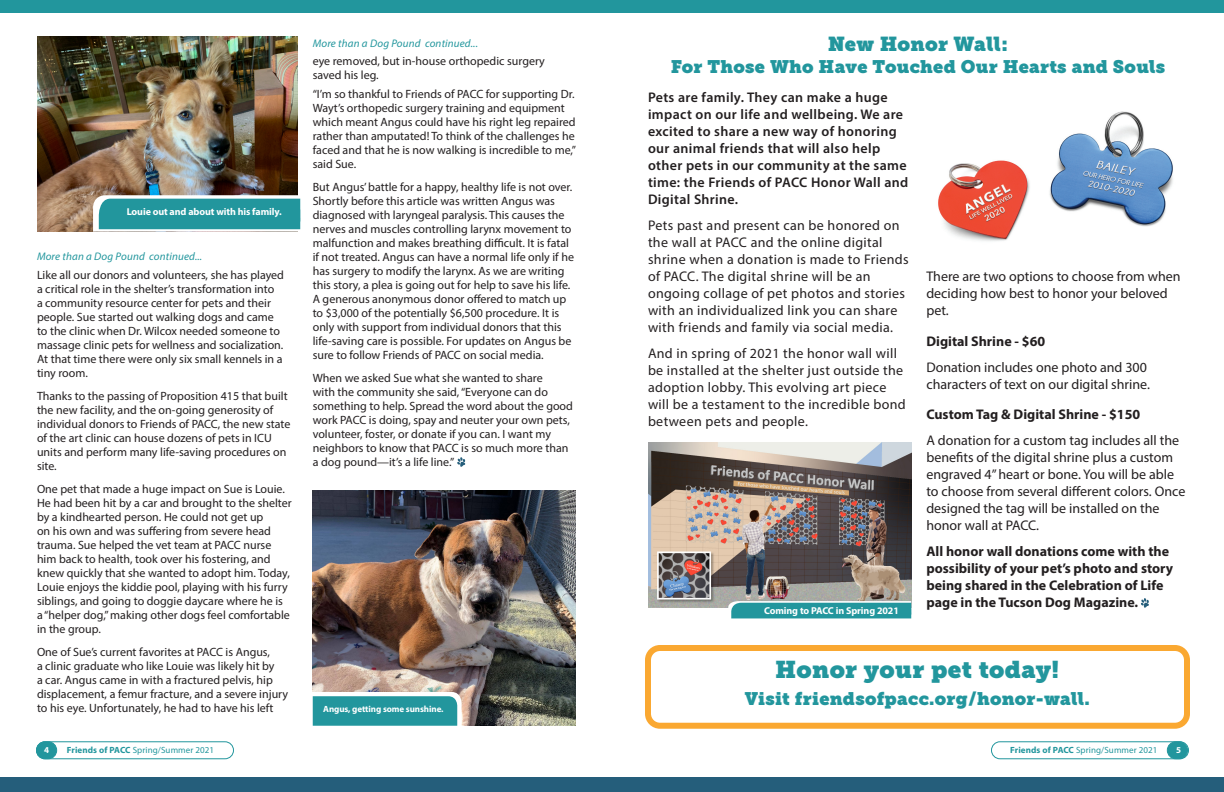
<style>
.page{position:relative;width:1224px;height:792px;background:#fff}
.page>*{position:absolute;margin:0;border:0;box-sizing:border-box;transform-origin:0 0}
.t1{font:24px "Museo Slab";letter-spacing:.015em;color:#22969d}
.t2{font:20px "Museo Slab";letter-spacing:.01em;color:#22969d}
.t3{font:18px "Museo Slab";letter-spacing:.015em;color:#22969d}
.t4{font:14px/17px "Myriad Pro";letter-spacing:.02em;color:#231f20}
.t5{font:14px/17px "Myriad Pro";color:#231f20}
.t6{font:600 14px/17px "Myriad Pro";letter-spacing:.025em;color:#231f20}
.t7{font:700 14px/17px "Myriad Pro";color:#231f20}
.t8{font:12px/14px "Myriad Pro";color:#231f20}
.t9{font:italic 11px "Myriad Pro";letter-spacing:.015em;color:#22969d}
.t10{font:700 10px "Myriad Pro";letter-spacing:-.01em;color:#fff}
.t11{font:9px "Myriad Pro";letter-spacing:.01em;color:#22969d}
.t12{font:700 9px "Myriad Pro";letter-spacing:-.01em;color:#fff}
.s1{font-weight:700}
</style>
<div class="page">
<div style="left:36px;top:741px;width:198px;height:18px;border:1px solid #22969d;border-radius:8px"></div>
<div style="left:991px;top:741px;width:198px;height:18px;border:1px solid #22969d;border-radius:8px"></div>
<div style="left:36px;top:742px;width:21px;height:17px;background:#22969d;border-radius:9px"></div>
<div style="left:36px;top:741px;width:21px;height:18px;border:1px solid #22969d;border-radius:9px"></div>
<div style="left:1167px;top:742px;width:21px;height:17px;background:#22969d;border-radius:9px"></div>
<div style="left:1167px;top:741px;width:21px;height:18px;border:1px solid #22969d;border-radius:9px"></div>
<div style="left:0;top:777px;width:1224px;height:15px;background:#255e7b"></div>
<img style="left:938px;top:111px;width:235px;height:130px">
<img style="left:313px;top:490px;width:263px;height:235px">
<svg style="left:312px;top:692px;width:150px;height:34px;background:#46a6ac"></svg>
<div style="left:0;top:0;width:1224px;height:13px;background:#22969d"></div>
<svg style="left:457px;top:457px;width:8px;height:10px"></svg>
<img style="left:37px;top:36px;width:261px;height:196px">
<svg style="left:93px;top:195px;width:207px;height:37px;background:#4ba7ad"></svg>
<img style="left:648px;top:442px;width:263px;height:166px">
<svg style="left:728px;top:601px;width:183px;height:18px;background:#41a4aa"></svg>
<div style="left:645px;top:645px;width:545px;height:84px;border:6px solid #faa831;border-radius:12px"></div>
<svg style="left:1141px;top:598px;width:8px;height:10px"></svg>
<p class="t10" style="left:127px;top:205px;width:157px">Louie out and about with his family.</p>
<p class="t9" style="left:37px;top:250px;width:167px">More than a Dog Pound continued...</p>
<p class="t8" style="left:37px;top:268px;width:249px">Like all our donors and volunteers, she has played a critical role in the shelter’s transformation into<br>a community resource center for pets and their people. Sue started out walking dogs and came to the clinic when Dr. Wilcox needed someone to massage clinic pets for wellness and socialization.<br>At that time there were only six small kennels in a tiny room.</p>
<p class="t8" style="left:37px;top:389px;width:255px">Thanks to the passing of Proposition 415 that built the new facility, and the on-going generosity of individual donors to Friends of PACC, the new state of the art clinic can house dozens of pets in ICU units and perform many life-saving procedures on site.</p>
<p class="t8" style="left:37px;top:482px;width:256px">One pet that made a huge impact on Sue is Louie.<br>He had been hit by a car and brought to the shelter by a kindhearted person. He could not get up<br>on his own and was suffering from severe head trauma. Sue helped the vet team at PACC nurse him back to health, took over his fostering, and knew quickly that she wanted to adopt him. Today, Louie enjoys the kiddie pool, playing with his furry siblings, and going to doggie daycare where he is a “helper dog,” making other dogs feel comfortable in the group.</p>
<p class="t8" style="left:37px;top:645px;width:253px">One of Sue’s current favorites at PACC is Angus,<br>a clinic graduate who like Louie was likely hit by<br>a car. Angus came in with a fractured pelvis, hip displacement, a femur fracture, and a severe injury to his eye. Unfortunately, he had to have his left</p>
<p class="t9" style="left:313px;top:36px;width:167px">More than a Dog Pound continued...</p>
<p class="t8" style="left:313px;top:54px;width:234px">eye removed, but in-house orthopedic surgery saved his leg.</p>
<p class="t8" style="left:313px;top:86px;width:265px">“I’m so thankful to Friends of PACC for supporting Dr.<br>Wayt’s orthopedic surgery training and equipment which meant Angus could have his right leg repaired rather than amputated! To think of the challenges he faced and that he is now walking is incredible to me,” said Sue.</p>
<p class="t8" style="left:313px;top:179px;width:263px">But Angus’ battle for a happy, healthy life is not over.<br>Shortly before this article was written Angus was diagnosed with laryngeal paralysis. This causes the nerves and muscles controlling larynx movement to malfunction and makes breathing difficult. It is fatal if not treated. Angus can have a normal life only if he has surgery to modify the larynx. As we are writing this story, a plea is going out for help to save his life.<br>A generous anonymous donor offered to match up to $3,000 of the potentially $6,500 procedure. It is only with support from individual donors that this life-saving care is possible. For updates on Angus be sure to follow Friends of PACC on social media.</p>
<p class="t8" style="left:313px;top:370px;width:262px">When we asked Sue what she wanted to share<br>with the community she said, “Everyone can do something to help. Spread the word about the good work PACC is doing, spay and neuter your own pets, volunteer, foster, or donate if you can. I want my neighbors to know that PACC is so much more than a dog pound—it’s a life line.”</p>
<p class="t12" style="left:323px;top:703px;width:122px">Angus, getting some sunshine.</p>
<p class="t2" style="left:828px;top:32px;width:182px">New Honor Wall:</p>
<p class="t3" style="left:671px;top:56px;width:496px">For Those Who Have Touched Our Hearts and Souls</p>
<p class="t6" style="left:648px;top:88px;width:262px">Pets are family. They can make a huge impact on our life and wellbeing. We are excited to share a new way of honoring our animal friends that will also help other pets in our community at the same time: the Friends of PACC Honor Wall and Digital Shrine.</p>
<p class="t4" style="left:648px;top:217px;width:262px">Pets past and present can be honored on the wall at PACC and the online digital shrine when a donation is made to Friends of PACC. The digital shrine will be an ongoing collage of pet photos and stories with an individualized link you can share with friends and family via social media.</p>
<p class="t4" style="left:648px;top:345px;width:259px">And in spring of 2021 the honor wall will be installed at the shelter just outside the adoption lobby. This evolving art piece will be a testament to the incredible bond between pets and people.</p>
<p class="t10" style="left:764px;top:604px;width:136px">Coming to PACC in Spring 2021</p>
<p class="t5" style="left:926px;top:268px;width:256px">There are two options to choose from when deciding how best to honor your beloved pet.</p>
<p class="t7" style="left:926px;top:332px;width:120px">Digital Shrine - $60</p>
<p class="t5" style="left:926px;top:358px;width:225px">Donation includes one photo and 300 characters of text on our digital shrine.</p>
<p class="t7" style="left:926px;top:406px;width:215px">Custom Tag &amp; Digital Shrine - $150</p>
<p class="t5" style="left:926px;top:432px;width:260px">A donation for a custom tag includes all the benefits of the digital shrine plus a custom engraved 4” heart or bone. You will be able to choose from several different colors. Once designed the tag will be installed on the honor wall at PACC.</p>
<p class="t7" style="left:926px;top:543px;width:248px">All honor wall donations come with the possibility of your pet’s photo and story being shared in the Celebration of Life page in the Tucson Dog Magazine.</p>
<p class="t1" style="left:775px;top:656px;width:285px">Honor your pet today!</p>
<p class="t3" style="left:745px;top:688px;width:346px">Visit friendsofpacc.org/honor-wall.</p>
<p class="t11" style="left:67px;top:745px;width:149px"><span class="s1">Friends of PACC</span> Spring/Summer 2021</p>
<p class="t11" style="left:1010px;top:745px;width:149px"><span class="s1">Friends of PACC</span> Spring/Summer 2021</p>
<p class="t12" style="left:44px;top:744px;width:6px">4</p>
<p class="t12" style="left:1176px;top:744px;width:6px">5</p>
</div>
